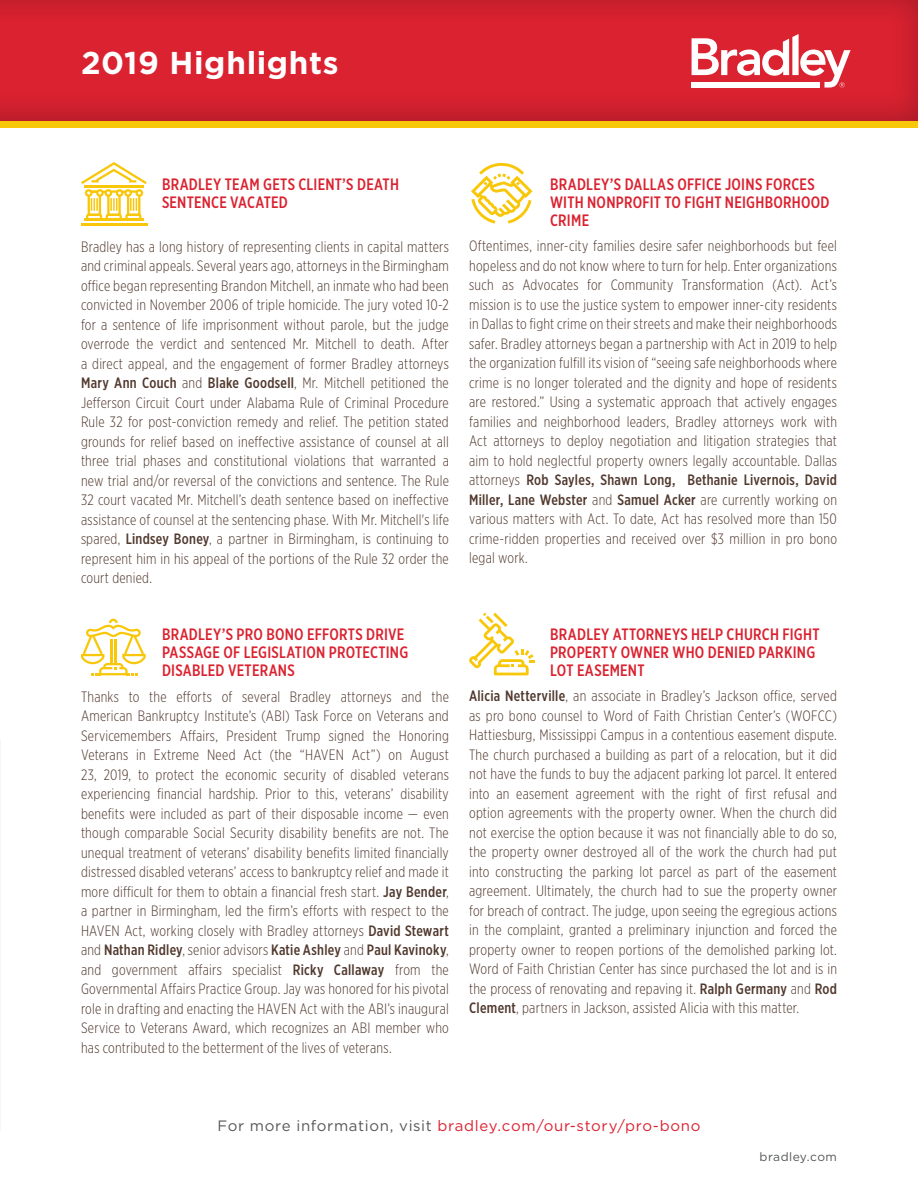
<style>
.page{position:relative;width:918px;height:1188px;background:#fff}
.page>*{position:absolute;margin:0;border:0;box-sizing:border-box;transform-origin:0 0}
.t1{font:700 31.5px "Gotham";letter-spacing:.02em;color:#fff}
.t2{font:500 16.5px/18px "Gotham X Narrow";letter-spacing:.015em;color:#db2230}
.t3{font:300 15px/19.5px "Gotham X Narrow";letter-spacing:.015em;color:#50382d;text-align:justify}
.t4{font:15px "Gotham";letter-spacing:.045em;color:#db2230}
.t5{font:12px "Gotham";letter-spacing:.035em;color:#545557}
.s1{font-weight:500}
.s2{color:#57585a}
</style>
<div class="page">
<div style="left:0;top:0;width:918px;height:124px;background:#182a68;opacity:.3"></div>
<div style="left:0;top:122px;width:918px;height:6px;background:#f9c709"></div>
<svg style="left:692px;top:34px;width:159px;height:54px"></svg>
<hr style="left:81px;top:223px;width:66px;height:3px;background:#f9c709">
<svg style="left:81px;top:162px;width:66px;height:59px"></svg>
<svg style="left:81px;top:619px;width:65px;height:56px"></svg>
<svg style="left:469px;top:613px;width:65px;height:62px"></svg>
<svg style="left:471px;top:162px;width:62px;height:62px"></svg>
<h1 class="t1" style="left:81px;top:42px;width:259px">2019 Highlights</h1>
<p class="t2" style="left:162px;top:175px;width:239px">BRADLEY TEAM GETS CLIENT’S DEATH<br>SENTENCE VACATED</p>
<p class="t3" style="left:81px;top:236px;width:369px">Bradley has a long history of representing clients in capital matters and criminal appeals. Several years ago, attorneys in the Birmingham office began representing Brandon Mitchell, an inmate who had been convicted in November 2006 of triple homicide. The jury voted 10-2 for a sentence of life imprisonment without parole, but the judge overrode the verdict and sentenced Mr. Mitchell to death. After a direct appeal, and the engagement of former Bradley attorneys <span class="s1">Mary Ann Couch</span> and <span class="s1">Blake Goodsell</span>, Mr. Mitchell petitioned the Jefferson Circuit Court under Alabama Rule of Criminal Procedure Rule 32 for post-conviction remedy and relief. The petition stated grounds for relief based on ineffective assistance of counsel at all three trial phases and constitutional violations that warranted a new trial and/or reversal of the convictions and sentence. The Rule 32 court vacated Mr. Mitchell’s death sentence based on ineffective assistance of counsel at the sentencing phase. With Mr. Mitchell's life spared, <span class="s1">Lindsey Boney</span>, a partner in Birmingham, is continuing to represent him in his appeal of the portions of the Rule 32 order the court denied.</p>
<p class="t2" style="left:550px;top:175px;width:281px">BRADLEY’S DALLAS OFFICE JOINS FORCES<br>WITH NONPROFIT TO FIGHT NEIGHBORHOOD<br>CRIME</p>
<p class="t3" style="left:469px;top:236px;width:369px">Oftentimes, inner-city families desire safer neighborhoods but feel hopeless and do not know where to turn for help. Enter organizations such as Advocates for Community Transformation (Act). Act’s mission is to use the justice system to empower inner-city residents in Dallas to fight crime on their streets and make their neighborhoods safer. Bradley attorneys began a partnership with Act in 2019 to help the organization fulfill its vision of “seeing safe neighborhoods where crime is no longer tolerated and the dignity and hope of residents are restored.” Using a systematic approach that actively engages families and neighborhood leaders, Bradley attorneys work with Act attorneys to deploy negotiation and litigation strategies that aim to hold neglectful property owners legally accountable. Dallas attorneys <span class="s1">Rob Sayles, Shawn Long, Bethanie Livernois, David Miller, Lane Webster</span> and <span class="s1">Samuel Acker</span> are currently working on various matters with Act. To date, Act has resolved more than 150 crime-ridden properties and received over $3 million in pro bono legal work.</p>
<p class="t2" style="left:162px;top:625px;width:248px">BRADLEY’S PRO BONO EFFORTS DRIVE<br>PASSAGE OF LEGISLATION PROTECTING<br>DISABLED VETERANS</p>
<p class="t2" style="left:550px;top:625px;width:271px">BRADLEY ATTORNEYS HELP CHURCH FIGHT<br>PROPERTY OWNER WHO DENIED PARKING<br>LOT EASEMENT</p>
<p class="t3" style="left:81px;top:687px;width:369px">Thanks to the efforts of several Bradley attorneys and the American Bankruptcy Institute’s (ABI) Task Force on Veterans and Servicemembers Affairs, President Trump signed the Honoring Veterans in Extreme Need Act (the “HAVEN Act”) on August 23, 2019, to protect the economic security of disabled veterans experiencing financial hardship. Prior to this, veterans’ disability benefits were included as part of their disposable income — even though comparable Social Security disability benefits are not. The unequal treatment of veterans’ disability benefits limited financially distressed disabled veterans’ access to bankruptcy relief and made it more difficult for them to obtain a financial fresh start. <span class="s1">Jay Bender</span>, a partner in Birmingham, led the firm’s efforts with respect to the HAVEN Act, working closely with Bradley attorneys <span class="s1">David Stewart </span>and <span class="s1">Nathan Ridley</span>, senior advisors <span class="s1">Katie Ashley</span> and <span class="s1">Paul Kavinoky</span>, and government affairs specialist <span class="s1">Ricky Callaway</span> from the Governmental Affairs Practice Group. Jay was honored for his pivotal role in drafting and enacting the HAVEN Act with the ABI’s inaugural Service to Veterans Award, which recognizes an ABI member who has contributed to the betterment of the lives of veterans.</p>
<p class="t3" style="left:469px;top:686px;width:369px"><span class="s1">Alicia Netterville</span>, an associate in Bradley’s Jackson office, served as pro bono counsel to Word of Faith Christian Center’s (WOFCC)<br>Hattiesburg, Mississippi Campus in a contentious easement dispute.<br>The church purchased a building as part of a relocation, but it did not have the funds to buy the adjacent parking lot parcel. It entered into an easement agreement with the right of first refusal and option agreements with the property owner. When the church did not exercise the option because it was not financially able to do so, the property owner destroyed all of the work the church had put into constructing the parking lot parcel as part of the easement agreement. Ultimately, the church had to sue the property owner for breach of contract. The judge, upon seeing the egregious actions in the complaint, granted a preliminary injunction and forced the property owner to reopen portions of the demolished parking lot.<br>Word of Faith Christian Center has since purchased the lot and is in the process of renovating and repaving it. <span class="s1">Ralph Germany</span> and <span class="s1">Rod Clement</span>, partners in Jackson, assisted Alicia with this matter.</p>
<p class="t4" style="left:217px;top:1116px;width:485px"><span class="s2">For more information, visit</span> bradley.com/our-story/pro-bono</p>
<p class="t5" style="left:760px;top:1149px;width:79px">bradley.com</p>
</div>
